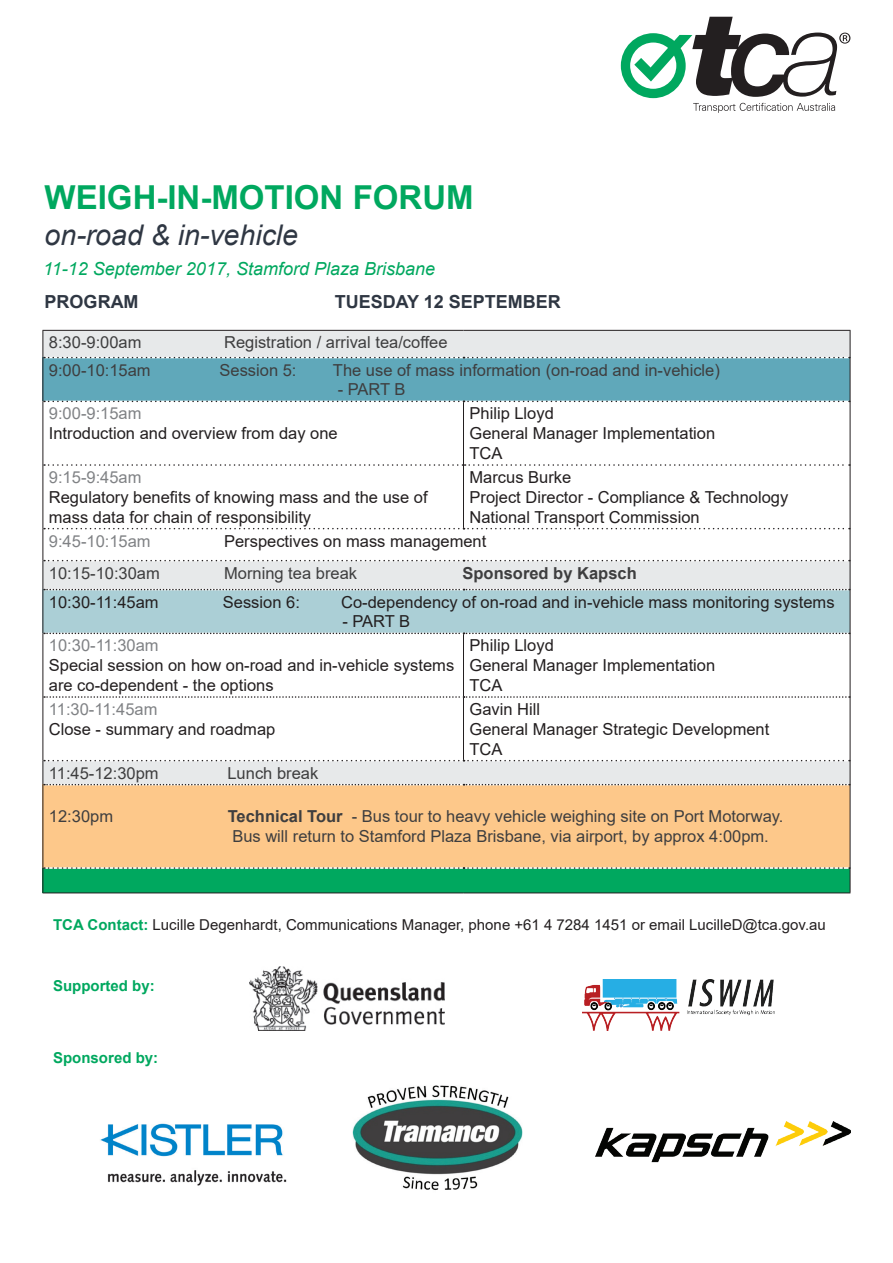
<style>
.page{position:relative;width:893px;height:1263px;background:#fff}
.page>*{position:absolute;margin:0;border:0;box-sizing:border-box;transform-origin:0 0}
.t1{font:700 33px "Arial";color:#00a85f}
.t2{font:italic 28.5px "Arial";color:#2f3743}
.t3{font:italic 18px "Arial";color:#00a85f}
.t4{font:700 18px "Arial";color:#2f3743}
.t5{font:16.5px/19.8px "Arial";color:#231f20}
.t6{font:16.5px/19.8px "Arial";color:#3e3e3f}
.t7{font:16.5px "Arial";color:#808285}
.t8{font:700 16.5px "Arial";color:#3e3e3f}
.t9{font:15px "Arial";color:#231f20}
.t10{font:700 15px "Arial";color:#00a85f}
.s1{font-weight:700}
.s2{font-weight:700;color:#00a85f}
</style>
<div class="page">
<img style="left:100px;top:1123px;width:187px;height:63px">
<img style="left:352px;top:1085px;width:171px;height:105px">
<img style="left:582px;top:980px;width:193px;height:50px">
<img style="left:249px;top:966px;width:196px;height:64px">
<img style="left:595px;top:1121px;width:255px;height:42px">
<div style="left:43px;top:358px;width:807px;height:43px;background:#60a8ba"></div>
<div style="left:43px;top:590px;width:807px;height:43px;background:#abcfd6"></div>
<div style="left:43px;top:785px;width:807px;height:83px;background:#fdc88a"></div>
<hr style="left:43px;top:401px;width:1px;height:64px;background:#231f20">
<hr style="left:850px;top:401px;width:1px;height:64px;background:#231f20">
<hr style="left:43px;top:465px;width:1px;height:64px;background:#231f20">
<hr style="left:850px;top:465px;width:1px;height:64px;background:#231f20">
<hr style="left:43px;top:529px;width:1px;height:32px;background:#231f20">
<hr style="left:850px;top:529px;width:1px;height:32px;background:#231f20">
<hr style="left:43px;top:590px;width:1px;height:43px;background:#231f20">
<hr style="left:850px;top:590px;width:1px;height:43px;background:#231f20">
<hr style="left:43px;top:633px;width:1px;height:64px;background:#231f20">
<hr style="left:850px;top:633px;width:1px;height:64px;background:#231f20">
<hr style="left:43px;top:697px;width:1px;height:64px;background:#231f20">
<hr style="left:850px;top:697px;width:1px;height:64px;background:#231f20">
<hr style="left:43px;top:785px;width:1px;height:83px;background:#231f20">
<hr style="left:850px;top:785px;width:1px;height:83px;background:#231f20">
<svg style="left:44px;top:464px;width:806px;height:2px"></svg>
<svg style="left:44px;top:528px;width:806px;height:1px"></svg>
<svg style="left:43px;top:867px;width:808px;height:25px;background:#0faa66"></svg>
<hr style="left:463px;top:402px;width:1px;height:63px;background:#231f20">
<hr style="left:463px;top:465px;width:1px;height:63px;background:#231f20">
<hr style="left:463px;top:634px;width:1px;height:62px;background:#231f20">
<hr style="left:463px;top:698px;width:1px;height:62px;background:#231f20">
<svg style="left:44px;top:401px;width:806px;height:1px"></svg>
<svg style="left:43px;top:560px;width:808px;height:30px;background:#e2e4e5"></svg>
<svg style="left:44px;top:633px;width:806px;height:1px"></svg>
<svg style="left:44px;top:696px;width:806px;height:2px"></svg>
<svg style="left:43px;top:760px;width:808px;height:25px;background:#e2e3e4"></svg>
<hr style="left:43px;top:892px;width:420px;height:1px;background:#231f20">
<hr style="left:463px;top:892px;width:387px;height:1px;background:#231f20">
<div style="left:43px;top:330px;width:808px;height:28px;background:#e7e9ea"></div>
<hr style="left:43px;top:358px;width:1px;height:43px;background:#231f20">
<hr style="left:850px;top:358px;width:1px;height:43px;background:#231f20">
<hr style="left:43px;top:330px;width:420px;height:1px;background:#231f20">
<hr style="left:463px;top:330px;width:387px;height:1px;background:#231f20">
<svg style="left:621px;top:17px;width:229px;height:96px"></svg>
<h1 class="t1" style="left:45px;top:174px;width:430px">WEIGH-IN-MOTION FORUM</h1>
<h2 class="t2" style="left:45px;top:216px;width:255px">on-road &amp; in-vehicle</h2>
<p class="t3" style="left:43px;top:257px;width:393px">11-12 September 2017, Stamford Plaza Brisbane</p>
<p class="t4" style="left:45px;top:289px;width:95px">PROGRAM</p>
<p class="t4" style="left:335px;top:289px;width:228px">TUESDAY 12 SEPTEMBER</p>
<p class="t6" style="left:49px;top:333px;width:94px">8:30-9:00am</p>
<p class="t6" style="left:224px;top:333px;width:225px">Registration / arrival tea/coffee</p>
<p class="t6" style="left:49px;top:360px;width:103px">9:00-10:15am</p>
<p class="t6" style="left:220px;top:360px;width:79px">Session 5:</p>
<p class="t6" style="left:333px;top:360px;width:388px">The use of mass information (on-road and in-vehicle)</p>
<p class="t6" style="left:338px;top:380px;width:69px">- PART B</p>
<p class="t7" style="left:49px;top:402px;width:94px">9:00-9:15am</p>
<p class="t5" style="left:49px;top:423px;width:290px">Introduction and overview from day one</p>
<p class="t5" style="left:469px;top:404px;width:247px">Philip Lloyd<br>General Manager Implementation<br>TCA</p>
<p class="t7" style="left:49px;top:466px;width:94px">9:15-9:45am</p>
<p class="t5" style="left:49px;top:487px;width:380px">Regulatory benefits of knowing mass and the use of mass data for chain of responsibility</p>
<p class="t5" style="left:469px;top:467px;width:320px">Marcus Burke<br>Project Director - Compliance &amp; Technology<br>National Transport Commission</p>
<p class="t7" style="left:49px;top:529px;width:103px">9:45-10:15am</p>
<p class="t5" style="left:224px;top:531px;width:264px">Perspectives on mass management</p>
<p class="t6" style="left:49px;top:563px;width:112px">10:15-10:30am</p>
<p class="t6" style="left:224px;top:563px;width:134px">Morning tea break</p>
<p class="t8" style="left:463px;top:561px;width:176px">Sponsored by Kapsch</p>
<p class="t5" style="left:49px;top:592px;width:111px">10:30-11:45am</p>
<p class="t5" style="left:223px;top:592px;width:79px">Session 6:</p>
<p class="t5" style="left:341px;top:592px;width:495px">Co-dependency of on-road and in-vehicle mass monitoring systems</p>
<p class="t5" style="left:342px;top:612px;width:69px">- PART B</p>
<p class="t7" style="left:49px;top:634px;width:111px">10:30-11:30am</p>
<p class="t5" style="left:49px;top:655px;width:407px">Special session on how on-road and in-vehicle systems are co-dependent - the options</p>
<p class="t5" style="left:469px;top:636px;width:247px">Philip Lloyd<br>General Manager Implementation<br>TCA</p>
<p class="t7" style="left:49px;top:698px;width:110px">11:30-11:45am</p>
<p class="t5" style="left:49px;top:719px;width:228px">Close - summary and roadmap</p>
<p class="t5" style="left:469px;top:699px;width:301px">Gavin Hill<br>General Manager Strategic Development<br>TCA</p>
<p class="t6" style="left:49px;top:763px;width:111px">11:45-12:30pm</p>
<p class="t6" style="left:227px;top:763px;width:92px">Lunch break</p>
<p class="t6" style="left:49px;top:807px;width:66px">12:30pm</p>
<p class="t6" style="left:228px;top:807px;width:557px"><span class="s1">Technical Tour</span> - Bus tour to heavy vehicle weighing site on Port Motorway.<br>Bus will return to Stamford Plaza Brisbane, via airport, by approx 4:00pm.</p>
<p class="t9" style="left:53px;top:914px;width:774px"><span class="s2">TCA Contact:</span> Lucille Degenhardt, Communications Manager, phone +61 4 7284 1451 or email LucilleD@tca.gov.au</p>
<p class="t10" style="left:53px;top:975px;width:103px">Supported by:</p>
<p class="t10" style="left:53px;top:1047px;width:107px">Sponsored by:</p>
</div>
